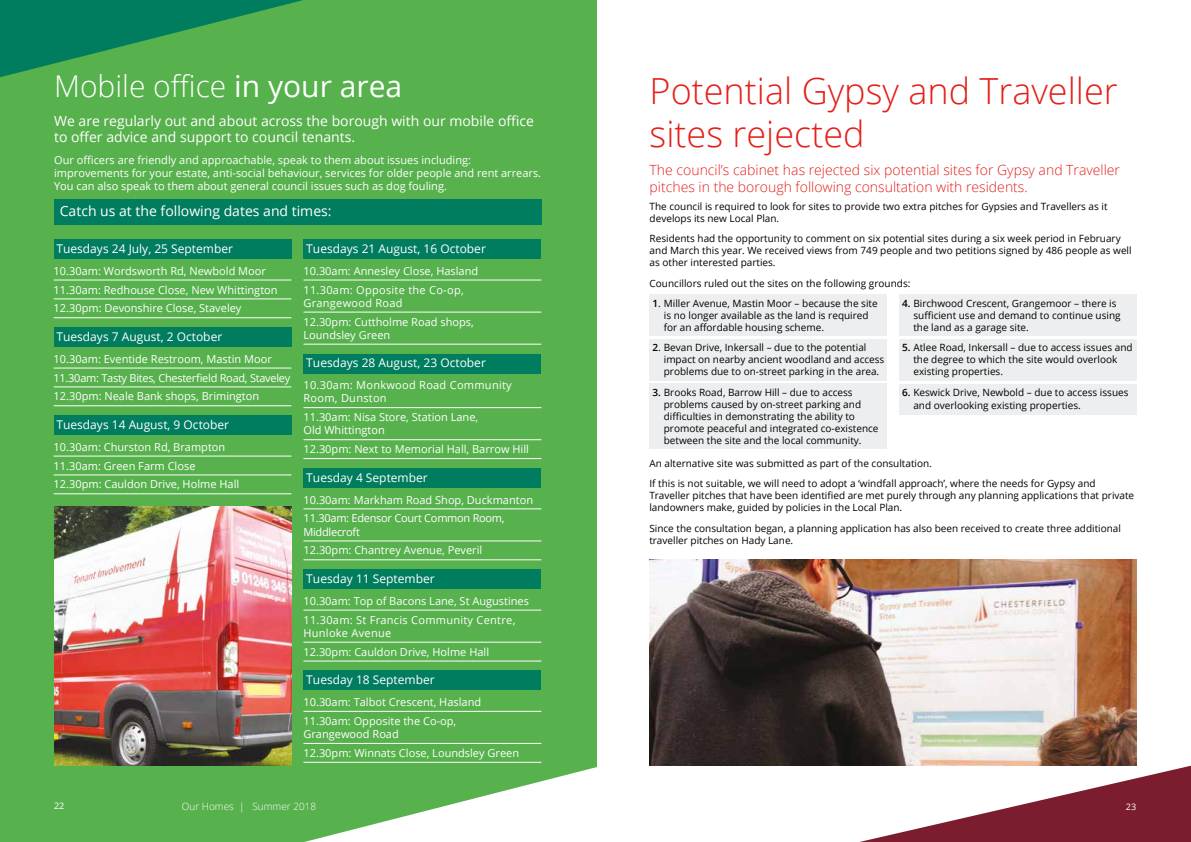
<style>
.page{position:relative;width:1191px;height:842px;background:#fff}
.page>*{position:absolute;margin:0;border:0;box-sizing:border-box;transform-origin:0 0}
.t1{font:300 36px/43.2px "Open Sans";color:#e41f18}
.t2{font:300 30px "Open Sans";color:#fff}
.t3{font:14px/16.8px "Open Sans";color:#fff}
.t4{font:300 14px/16.8px "Open Sans";color:#e41f18}
.t5{font:12px "Open Sans";color:#fff}
.t6{font:11px/18.9px "Open Sans";color:#fff}
.t7{font:11px/13.2px "Open Sans";letter-spacing:.025em;color:#fff}
.t8{font:10px/12px "Open Sans";color:#000}
.t9{font:300 10px "Open Sans";color:#fff}
.t10{font:9px "Open Sans";color:#fff}
.s1{font-weight:400}
.s2{font-weight:600}
</style>
<div class="page">
<svg style="left:810px;top:763px;width:381px;height:79px"></svg>
<div style="left:0;top:0;width:597px;height:842px;background:#57b14d"></div>
<div style="left:54px;top:199px;width:487px;height:26px;background:#007c5e"></div>
<div style="left:54px;top:240px;width:237px;height:19px;background:#007c5e"></div>
<hr style="left:54px;top:279px;width:237px;height:1px;background:#fff">
<hr style="left:54px;top:298px;width:237px;height:1px;background:#fff">
<hr style="left:54px;top:317px;width:237px;height:1px;background:#fff">
<div style="left:54px;top:328px;width:237px;height:19px;background:#007c5e"></div>
<hr style="left:54px;top:368px;width:237px;height:1px;background:#fff">
<hr style="left:54px;top:386px;width:237px;height:1px;background:#fff">
<hr style="left:54px;top:405px;width:237px;height:1px;background:#fff">
<div style="left:54px;top:416px;width:237px;height:19px;background:#007c5e"></div>
<hr style="left:54px;top:456px;width:237px;height:1px;background:#fff">
<hr style="left:54px;top:474px;width:237px;height:1px;background:#fff">
<hr style="left:54px;top:493px;width:237px;height:1px;background:#fff">
<div style="left:303px;top:240px;width:238px;height:19px;background:#007c5e"></div>
<hr style="left:303px;top:279px;width:238px;height:1px;background:#fff">
<hr style="left:303px;top:312px;width:238px;height:1px;background:#fff">
<hr style="left:303px;top:344px;width:238px;height:1px;background:#fff">
<div style="left:303px;top:354px;width:238px;height:19px;background:#007c5e"></div>
<hr style="left:303px;top:407px;width:238px;height:1px;background:#fff">
<hr style="left:303px;top:439px;width:238px;height:1px;background:#fff">
<hr style="left:303px;top:458px;width:238px;height:1px;background:#fff">
<div style="left:303px;top:468px;width:238px;height:20px;background:#007c5e"></div>
<hr style="left:303px;top:508px;width:238px;height:1px;background:#fff">
<hr style="left:303px;top:540px;width:238px;height:1px;background:#fff">
<hr style="left:303px;top:559px;width:238px;height:1px;background:#fff">
<div style="left:303px;top:570px;width:238px;height:19px;background:#007c5e"></div>
<hr style="left:303px;top:610px;width:238px;height:1px;background:#fff">
<hr style="left:303px;top:642px;width:238px;height:1px;background:#fff">
<hr style="left:303px;top:660px;width:238px;height:1px;background:#fff">
<div style="left:303px;top:671px;width:238px;height:19px;background:#007c5e"></div>
<hr style="left:303px;top:711px;width:238px;height:1px;background:#fff">
<hr style="left:303px;top:743px;width:238px;height:1px;background:#fff">
<hr style="left:303px;top:762px;width:238px;height:1px;background:#fff">
<img style="left:54px;top:506px;width:238px;height:259px">
<div style="left:649px;top:295px;width:238px;height:41px;background:#edeeef"></div>
<div style="left:649px;top:339px;width:238px;height:41px;background:#edeeef"></div>
<div style="left:649px;top:384px;width:238px;height:65px;background:#edeeef"></div>
<div style="left:899px;top:295px;width:238px;height:41px;background:#edeeef"></div>
<div style="left:899px;top:339px;width:238px;height:41px;background:#edeeef"></div>
<div style="left:899px;top:384px;width:238px;height:30px;background:#edeeef"></div>
<img style="left:649px;top:559px;width:487px;height:206px">
<svg style="left:0;top:0;width:303px;height:77px"></svg>
<svg style="left:305px;top:767px;width:292px;height:75px"></svg>
<h2 class="t2" style="left:54px;top:66px;width:349px">Mobile office <span class="s1">in your area</span></h2>
<h3 class="t3" style="left:54px;top:112px;width:481px">We are regularly out and about across the borough with our mobile office to offer advice and support to council tenants.</h3>
<p class="t6" style="left:54px;top:153px;width:488px;line-height:13.2px">Our officers are friendly and approachable, speak to them about issues including: improvements for your estate, anti-social behaviour, services for older people and rent arrears.<br>You can also speak to them about general council issues such as dog fouling.</p>
<h3 class="t3" style="left:60px;top:202px;width:273px">Catch us at the following dates and times:</h3>
<p class="t5" style="left:56px;top:240px;width:178px">Tuesdays 24 July, 25 September</p>
<p class="t6" style="left:54px;top:261px;width:225px">10.30am: Wordsworth Rd, Newbold Moor<br>11.30am: Redhouse Close, New Whittington<br>12.30pm: Devonshire Close, Staveley</p>
<p class="t5" style="left:56px;top:328px;width:167px">Tuesdays 7 August, 2 October</p>
<p class="t6" style="left:54px;top:349px;width:238px">10.30am: Eventide Restroom, Mastin Moor<br>11.30am: Tasty Bites, Chesterfield Road, Staveley<br>12.30pm: Neale Bank shops, Brimington</p>
<p class="t5" style="left:56px;top:416px;width:174px">Tuesdays 14 August, 9 October</p>
<p class="t6" style="left:54px;top:437px;width:187px">10.30am: Churston Rd, Brampton<br>11.30am: Green Farm Close<br>12.30pm: Cauldon Drive, Holme Hall</p>
<p class="t5" style="left:306px;top:240px;width:181px">Tuesdays 21 August, 16 October</p>
<p class="t6" style="left:303px;top:261px;width:176px">10.30am: Annesley Close, Hasland<br>11.30am: Opposite the Co-op,</p>
<p class="t6" style="left:303px;top:293px;width:172px">Grangewood Road<br>12.30pm: Cuttholme Road shops,</p>
<p class="t6" style="left:303px;top:325px;width:88px">Loundsley Green</p>
<p class="t5" style="left:306px;top:355px;width:181px">Tuesdays 28 August, 23 October</p>
<p class="t7" style="left:303px;top:378px;width:210px">10.30am: Monkwood Road Community<br>Room, Dunston</p>
<p class="t6" style="left:303px;top:410px;width:176px;line-height:13.2px">11.30am: Nisa Store, Station Lane,<br>Old Whittington</p>
<p class="t6" style="left:303px;top:439px;width:227px">12.30pm: Next to Memorial Hall, Barrow Hill</p>
<p class="t5" style="left:306px;top:469px;width:123px">Tuesday 4 September</p>
<p class="t6" style="left:303px;top:490px;width:231px">10.30am: Markham Road Shop, Duckmanton<br>11.30am: Edensor Court Common Room,</p>
<p class="t6" style="left:303px;top:522px;width:180px">Middlecroft<br>12.30pm: Chantrey Avenue, Peveril</p>
<p class="t5" style="left:306px;top:570px;width:130px">Tuesday 11 September</p>
<p class="t6" style="left:303px;top:591px;width:227px">10.30am: Top of Bacons Lane, St Augustines<br>11.30am: St Francis Community Centre,</p>
<p class="t6" style="left:303px;top:623px;width:187px">Hunloke Avenue<br>12.30pm: Cauldon Drive, Holme Hall</p>
<p class="t5" style="left:306px;top:672px;width:130px">Tuesday 18 September</p>
<p class="t6" style="left:303px;top:692px;width:179px">10.30am: Talbot Crescent, Hasland<br>11.30am: Opposite the Co-op,</p>
<p class="t6" style="left:303px;top:724px;width:217px">Grangewood Road<br>12.30pm: Winnats Close, Loundsley Green</p>
<p class="t10" style="left:54px;top:800px;width:12px">22</p>
<p class="t9" style="left:182px;top:799px;width:136px">Our Homes | Summer 2018</p>
<h1 class="t1" style="left:649px;top:68px;width:469px">Potential Gypsy and Traveller sites rejected</h1>
<h3 class="t4" style="left:649px;top:162px;width:472px">The council’s cabinet has rejected six potential sites for Gypsy and Traveller pitches in the borough following consultation with residents.</h3>
<p class="t8" style="left:649px;top:200px;width:459px">The council is required to look for sites to provide two extra pitches for Gypsies and Travellers as it develops its new Local Plan.</p>
<p class="t8" style="left:649px;top:233px;width:483px">Residents had the opportunity to comment on six potential sites during a six week period in February and March this year. We received views from 749 people and two petitions signed by 486 people as well as other interested parties.</p>
<p class="t8" style="left:649px;top:277px;width:262px">Councillors ruled out the sites on the following grounds:</p>
<p class="t8" style="left:664px;top:297px;width:215px;text-indent:-11px"><span class="s2">1</span>. Miller Avenue, Mastin Moor – because the site is no longer available as the land is required for an affordable housing scheme.</p>
<p class="t8" style="left:664px;top:341px;width:222px;text-indent:-11px"><span class="s2">2</span>. Bevan Drive, Inkersall – due to the potential impact on nearby ancient woodland and access problems due to on-street parking in the area.</p>
<p class="t8" style="left:664px;top:386px;width:216px;text-indent:-11px"><span class="s2">3.</span> Brooks Road, Barrow Hill – due to access problems caused by on-street parking and difficulties in demonstrating the ability to promote peaceful and integrated co-existence between the site and the local community.</p>
<p class="t8" style="left:913px;top:297px;width:209px;text-indent:-11px"><span class="s2">4.</span> Birchwood Crescent, Grangemoor – there is sufficient use and demand to continue using the land as a garage site.</p>
<p class="t8" style="left:913px;top:341px;width:221px;text-indent:-11px"><span class="s2">5.</span> Atlee Road, Inkersall – due to access issues and the degree to which the site would overlook existing properties.</p>
<p class="t8" style="left:913px;top:385px;width:217px;line-height:13.2px;text-indent:-11px"><span class="s2">6.</span> Keswick Drive, Newbold – due to access issues and overlooking existing properties.</p>
<p class="t8" style="left:649px;top:453px;width:448px;line-height:20.5px">An alternative site was submitted as part of the consultation.<br>If this is not suitable, we will need to adopt a ‘windfall approach’, where the needs for Gypsy and</p>
<p class="t8" style="left:649px;top:489px;width:486px">Traveller pitches that have been identified are met purely through any planning applications that private landowners make, guided by policies in the Local Plan.</p>
<p class="t8" style="left:649px;top:522px;width:473px">Since the consultation began, a planning application has also been received to create three additional traveller pitches on Hady Lane.</p>
<p class="t10" style="left:1126px;top:801px;width:12px">23</p>
</div>
